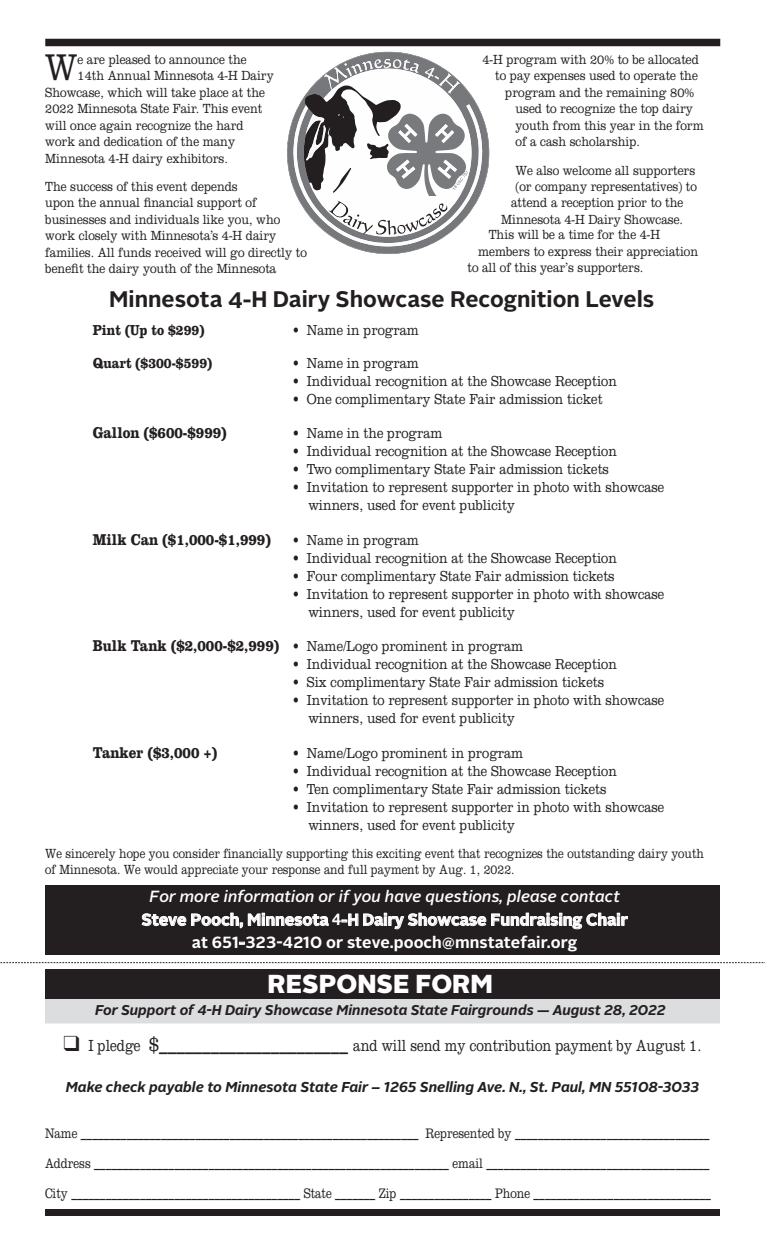
<style>
.page{position:relative;width:765px;height:1260px;background:#fff}
.page>*{position:absolute;margin:0;border:0;box-sizing:border-box;transform-origin:0 0}
.t1{font:300 38.62px "Clarendon";color:#231f20;scale:.85 1}
.t2{font:900 26px "Alright Sans";color:#fff}
.t3{font:700 22.5px "Alright Sans";color:#231f20}
.t4{font:300 16.75px "Clarendon";color:#231f20;scale:.8 1}
.t5{font:700 16.25px "Clarendon";color:#231f20;scale:.85 1}
.t6{font:700 16.12px/22.6px "Alright Sans";color:#fff;text-align:center}
.t7{font:300 15px/18px "Clarendon";color:#231f20;scale:.85 1}
.t8{font:700 15px "Clarendon";color:#231f20;scale:.85 1}
.t9{font:300 14.25px/29.9px "Clarendon";color:#231f20;text-align:justify;scale:.8 1}
.t10{font:italic 700 14.25px "Alright Sans";color:#231f20}
.t11{font:italic 700 14.12px "Alright Sans";color:#231f20}
.t12{font:300 13.75px/16.5px "Clarendon";color:#231f20;scale:.85 1}
.t13{font:300 13.75px/16.5px "Clarendon";color:#231f20;scale:.82 1}
.s1{font-weight:700;font-size:16.25px}
.s2{font-weight:500;font-style:italic}
.s3{font-family:"Helvetica Neue"}
.s4{font-size:21.5px}
</style>
<div class="page">
<svg style="left:0;top:962px;width:765px;height:1px"></svg>
<div style="left:46px;top:969px;width:674px;height:30px;background:#231f20"></div>
<div style="left:45px;top:996px;width:675px;height:27px;background:#dcdddf"></div>
<hr style="left:46px;top:996px;width:674px;height:3px;background:#231f20">
<div style="left:45px;top:1209px;width:675px;height:7px;background:#231f20"></div>
<div style="left:45px;top:885px;width:675px;height:70px;background:#231f20"></div>
<svg style="left:349px;top:51px;width:141px;height:203px"></svg>
<svg style="left:287px;top:59px;width:195px;height:187px"></svg>
<div style="left:45px;top:39px;width:675px;height:7px;background:#231f20"></div>
<p class="t12" style="left:482px;top:51px;width:256px">4-H program with 20% to be allocated</p>
<p class="t12" style="left:495px;top:67px;width:240px">to pay expenses used to operate the</p>
<p class="t12" style="left:505px;top:84px;width:224px">program and the remaining 80%</p>
<p class="t12" style="left:516px;top:100px;width:210px">used to recognize the top dairy</p>
<p class="t12" style="left:516px;top:117px;width:223px">youth from this year in the form</p>
<p class="t12" style="left:516px;top:133px;width:148px">of a cash scholarship.</p>
<p class="t12" style="left:516px;top:162px;width:213px">We also welcome all supporters</p>
<p class="t12" style="left:516px;top:178px;width:215px">(or company representatives) to</p>
<p class="t12" style="left:511px;top:194px;width:204px">attend a reception prior to the</p>
<p class="t12" style="left:501px;top:211px;width:216px">Minnesota 4-H Dairy Showcase.</p>
<p class="t12" style="left:489px;top:226px;width:203px">This will be a time for the 4-H</p>
<p class="t12" style="left:478px;top:243px;width:260px">members to express their appreciation</p>
<p class="t12" style="left:467px;top:259px;width:208px">to all of this year’s supporters.</p>
<h3 class="t3" style="left:109px;top:284px;width:547px">Minnesota 4-H Dairy Showcase Recognition Levels</h3>
<p class="t8" style="left:93px;top:321px;width:133px">Pint (Up to $299)</p>
<p class="t7" style="left:293px;top:321px;width:150px">• Name in program</p>
<p class="t8" style="left:93px;top:354px;width:142px">Quart ($300-$599)</p>
<p class="t7" style="left:293px;top:354px;width:150px">• Name in program</p>
<p class="t7" style="left:293px;top:372px;width:383px">• Individual recognition at the Showcase Reception</p>
<p class="t7" style="left:293px;top:390px;width:366px">• One complimentary State Fair admission ticket</p>
<p class="t5" style="left:93px;top:423px;width:159px">Gallon ($600-$999)</p>
<p class="t7" style="left:293px;top:424px;width:178px">• Name in the program</p>
<p class="t7" style="left:293px;top:442px;width:383px">• Individual recognition at the Showcase Reception</p>
<p class="t7" style="left:293px;top:460px;width:374px">• Two complimentary State Fair admission tickets</p>
<p class="t7" style="left:308px;top:478px;width:420px;text-indent:-16px">• Invitation to represent supporter in photo with showcase winners, used for event publicity</p>
<p class="t5" style="left:93px;top:530px;width:211px">Milk Can ($1,000-$1,999)</p>
<p class="t7" style="left:293px;top:531px;width:150px">• Name in program</p>
<p class="t7" style="left:293px;top:549px;width:383px">• Individual recognition at the Showcase Reception</p>
<p class="t7" style="left:293px;top:567px;width:380px">• Four complimentary State Fair admission tickets</p>
<p class="t7" style="left:308px;top:585px;width:420px;text-indent:-16px">• Invitation to represent supporter in photo with showcase winners, used for event publicity</p>
<p class="t7" style="left:93px;top:637px;width:508px"><span class="s1">Bulk Tank ($2,000-$2,999)</span> • Name/Logo prominent in program</p>
<p class="t7" style="left:293px;top:655px;width:383px">• Individual recognition at the Showcase Reception</p>
<p class="t7" style="left:293px;top:673px;width:368px">• Six complimentary State Fair admission tickets</p>
<p class="t7" style="left:308px;top:691px;width:420px;text-indent:-16px">• Invitation to represent supporter in photo with showcase winners, used for event publicity</p>
<p class="t5" style="left:93px;top:743px;width:148px">Tanker ($3,000 +)</p>
<p class="t7" style="left:293px;top:744px;width:273px">• Name/Logo prominent in program</p>
<p class="t7" style="left:293px;top:762px;width:383px">• Individual recognition at the Showcase Reception</p>
<p class="t7" style="left:293px;top:780px;width:371px">• Ten complimentary State Fair admission tickets</p>
<p class="t7" style="left:308px;top:798px;width:420px;text-indent:-16px">• Invitation to represent supporter in photo with showcase winners, used for event publicity</p>
<p class="t13" style="left:45px;top:845px;width:805px">We sincerely hope you consider financially supporting this exciting event that recognizes the outstanding dairy youth of Minnesota. We would appreciate your response and full payment by Aug. 1, 2022.</p>
<p class="t6" style="left:142px;top:885px;width:488px"><span class="s2">For more information or if you have questions, please contact<br></span>Steve Pooch, Minnesota <span class="s3">4</span>-H Dairy Showcase Fundraising Chair at 651-323-4210 or steve.pooch@mnstatefair.org</p>
<h1 class="t1" style="left:45px;top:45px;width:40px">W</h1>
<p class="t12" style="left:78px;top:51px;width:201px">e are pleased to announce the</p>
<p class="t12" style="left:78px;top:67px;width:233px">14th Annual Minnesota 4-H Dairy</p>
<p class="t12" style="left:45px;top:84px;width:260px">Showcase, which will take place at the</p>
<p class="t12" style="left:45px;top:100px;width:257px">2022 Minnesota State Fair. This event</p>
<p class="t12" style="left:45px;top:117px;width:235px">will once again recognize the hard</p>
<p class="t12" style="left:45px;top:133px;width:225px">work and dedication of the many</p>
<p class="t12" style="left:45px;top:150px;width:217px">Minnesota 4-H dairy exhibitors.</p>
<p class="t12" style="left:45px;top:178px;width:309px">The success of this event depends<br>upon the annual financial support of businesses and individuals like you, who work closely with Minnesota’s 4-H dairy families. All funds received will go directly to benefit the dairy youth of the Minnesota</p>
<h2 class="t2" style="left:267px;top:965px;width:227px">RESPONSE FORM</h2>
<p class="t11" style="left:95px;top:1001px;width:572px">For Support of 4-H Dairy Showcase Minnesota State Fairgrounds — August 28, 2022</p>
<p class="t4" style="left:63px;top:1036px;width:799px">❑ I pledge <span class="s4">$______________________</span> and will send my contribution payment by August 1.</p>
<p class="t10" style="left:66px;top:1077px;width:635px">Make check payable to Minnesota State Fair – 1265 Snelling Ave. N., St. Paul, MN 55108-3033</p>
<p class="t9" style="left:45px;top:1118px;width:834px">Name ___________________________________________________________ Represented by __________________________________ Address ______________________________________________________________ email _______________________________________ City ________________________________________ State _______ Zip ________________ Phone _______________________________</p>
</div>
